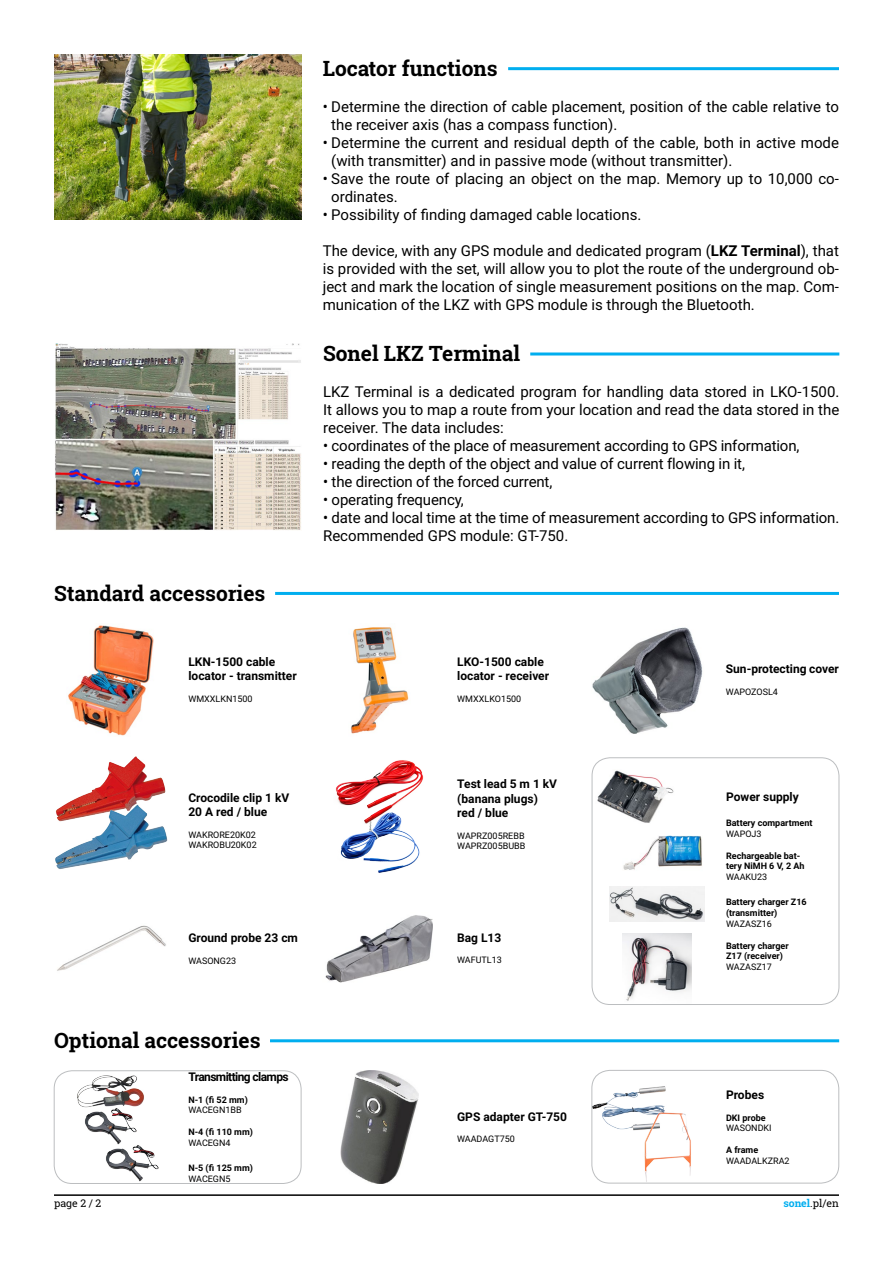
<style>
.page{position:relative;width:893px;height:1263px;background:#fff}
.page>*{position:absolute;margin:0;border:0;box-sizing:border-box;transform-origin:0 0}
.t1{font:700 21px "Roboto Slab";color:#000}
.t2{font:15px/18px "Roboto";color:#000}
.t3{font:700 12px/14.4px "Roboto";color:#000}
.t4{font:700 12px "Roboto";letter-spacing:-.05em;color:#000}
.t5{font:10.5px "Roboto Slab";color:#000}
.t6{font:9px/10.8px "Roboto";color:#000}
.t7{font:700 9px/10.8px "Roboto";color:#000}
.s1{font-weight:700}
.s2{font-weight:700;color:#00aeef}
</style>
<div class="page">
<hr style="left:54px;top:1194px;width:785px;height:2px;background:#000">
<img style="left:54px;top:54px;width:247px;height:165px">
<hr style="left:508px;top:67px;width:331px;height:3px;background:#00aeef">
<img style="left:55px;top:343px;width:246px;height:187px">
<hr style="left:275px;top:592px;width:564px;height:3px;background:#00aeef">
<img style="left:66px;top:757px;width:100px;height:47px">
<img style="left:55px;top:804px;width:112px;height:65px">
<img style="left:623px;top:836px;width:79px;height:34px">
<img style="left:77px;top:1075px;width:67px;height:32px">
<img style="left:325px;top:915px;width:108px;height:68px">
<img style="left:592px;top:627px;width:111px;height:107px">
<img style="left:597px;top:770px;width:77px;height:53px">
<img style="left:57px;top:925px;width:109px;height:46px">
<img style="left:609px;top:887px;width:96px;height:35px">
<img style="left:622px;top:934px;width:69px;height:67px">
<img style="left:340px;top:825px;width:80px;height:48px">
<img style="left:335px;top:760px;width:89px;height:65px">
<img style="left:593px;top:1086px;width:73px;height:45px">
<img style="left:340px;top:1070px;width:79px;height:113px">
<img style="left:642px;top:1111px;width:49px;height:70px">
<div style="left:591px;top:1070px;width:248px;height:113px;border:1px solid #bcbec0;border-radius:18px"></div>
<hr style="left:270px;top:1039px;width:569px;height:3px;background:#00aeef">
<div style="left:592px;top:757px;width:247px;height:248px;border:1px solid #bcbec0;border-radius:18px"></div>
<img style="left:68px;top:625px;width:86px;height:111px">
<img style="left:350px;top:627px;width:59px;height:107px">
<hr style="left:530px;top:352px;width:309px;height:3px;background:#00aeef">
<img style="left:84px;top:1107px;width:53px;height:37px">
<img style="left:106px;top:1144px;width:52px;height:37px">
<div style="left:54px;top:1070px;width:247px;height:114px;border:1px solid #bcbec0;border-radius:18px"></div>
<h1 class="t1" style="left:54px;top:579px;width:213px">Standard accessories</h1>
<p class="t3" style="left:188px;top:654px;width:110px">LKN-1500 cable locator - transmitter</p>
<p class="t6" style="left:188px;top:693px;width:66px">WMXXLKN1500</p>
<h1 class="t1" style="left:323px;top:54px;width:176px">Locator functions</h1>
<p class="t2" style="left:331px;top:97px;width:509px;text-indent:-9px">• Determine the direction of cable placement, position of the cable relative to the receiver axis (has a compass function).</p>
<p class="t2" style="left:331px;top:133px;width:509px;text-indent:-9px">• Determine the current and residual depth of the cable, both in active mode (with transmitter) and in passive mode (without transmitter).</p>
<p class="t2" style="left:331px;top:169px;width:509px;text-indent:-9px">• Save the route of placing an object on the map. Memory up to 10,000 co&shy;ordinates.</p>
<p class="t2" style="left:323px;top:205px;width:320px">• Possibility of finding damaged cable locations.</p>
<p class="t2" style="left:323px;top:241px;width:518px;text-align:justify">The device, with any GPS module and dedicated program (<span class="s1">LKZ Terminal</span>), that is provided with the set, will allow you to plot the route of the underground ob&shy;ject and mark the location of single measurement positions on the map. Com&shy;munication of the LKZ with GPS module is through the Bluetooth.</p>
<h1 class="t1" style="left:323px;top:339px;width:198px">Sonel LKZ Terminal</h1>
<p class="t2" style="left:323px;top:382px;width:518px;text-align:justify">LKZ Terminal is a dedicated program for handling data stored in LKO-1500.<br>It allows you to map a route from your location and read the data stored in the receiver. The data includes:</p>
<p class="t2" style="left:323px;top:436px;width:478px">• coordinates of the place of measurement according to GPS information,</p>
<p class="t2" style="left:323px;top:454px;width:423px">• reading the depth of the object and value of current flowing in it,</p>
<p class="t2" style="left:323px;top:472px;width:231px">• the direction of the forced current,</p>
<p class="t2" style="left:323px;top:490px;width:142px">• operating frequency,</p>
<p class="t2" style="left:323px;top:508px;width:518px">• date and local time at the time of measurement according to GPS information.<br>Recommended GPS module: GT-750.</p>
<p class="t3" style="left:457px;top:654px;width:93px">LKO-1500 cable locator - receiver</p>
<p class="t6" style="left:457px;top:693px;width:65px">WMXXLKO1500</p>
<p class="t3" style="left:726px;top:661px;width:115px">Sun-protecting cover</p>
<p class="t6" style="left:726px;top:686px;width:54px">WAPOZOSL4</p>
<p class="t3" style="left:188px;top:790px;width:102px">Crocodile clip 1 kV<br>20 A red / blue</p>
<p class="t6" style="left:188px;top:829px;width:70px">WAKRORE20K02<br>WAKROBU20K02</p>
<p class="t3" style="left:188px;top:930px;width:111px">Ground probe 23 cm</p>
<p class="t6" style="left:188px;top:955px;width:49px">WASONG23</p>
<h1 class="t1" style="left:54px;top:1026px;width:208px">Optional accessories</h1>
<p class="t4" style="left:188px;top:1068px;width:102px">Transmitting clamps</p>
<p class="t7" style="left:188px;top:1094px;width:61px">N-1 (fi 52 mm)</p>
<p class="t6" style="left:188px;top:1104px;width:55px">WACEGN1BB</p>
<p class="t7" style="left:188px;top:1126px;width:66px">N-4 (fi 110 mm)</p>
<p class="t6" style="left:188px;top:1137px;width:44px">WACEGN4</p>
<p class="t7" style="left:188px;top:1162px;width:66px">N-5 (fi 125 mm)</p>
<p class="t6" style="left:188px;top:1173px;width:44px">WACEGN5</p>
<p class="t3" style="left:457px;top:776px;width:101px">Test lead 5 m 1 kV (banana plugs) red / blue</p>
<p class="t6" style="left:457px;top:830px;width:70px">WAPRZ005REBB<br>WAPRZ005BUBB</p>
<p class="t3" style="left:457px;top:930px;width:46px">Bag L13</p>
<p class="t6" style="left:457px;top:954px;width:46px">WAFUTL13</p>
<p class="t3" style="left:457px;top:1109px;width:111px">GPS adapter GT-750</p>
<p class="t6" style="left:457px;top:1133px;width:59px">WAADAGT750</p>
<p class="t3" style="left:726px;top:789px;width:74px">Power supply</p>
<p class="t7" style="left:726px;top:817px;width:88px">Battery compartment</p>
<p class="t6" style="left:726px;top:828px;width:37px">WAPOJ3</p>
<p class="t7" style="left:726px;top:849px;width:80px">Rechargeable bat&shy;tery NiMH 6 V, 2 Ah</p>
<p class="t6" style="left:726px;top:871px;width:43px">WAAKU23</p>
<p class="t7" style="left:726px;top:896px;width:82px">Battery charger Z16 (transmitter)</p>
<p class="t6" style="left:726px;top:918px;width:47px">WAZASZ16</p>
<p class="t7" style="left:726px;top:939px;width:64px">Battery charger<br>Z17 (receiver)</p>
<p class="t6" style="left:726px;top:961px;width:47px">WAZASZ17</p>
<p class="t3" style="left:726px;top:1087px;width:40px">Probes</p>
<p class="t7" style="left:726px;top:1112px;width:41px">DKI probe</p>
<p class="t6" style="left:726px;top:1122px;width:47px">WASONDKI</p>
<p class="t7" style="left:726px;top:1144px;width:34px">A frame</p>
<p class="t6" style="left:726px;top:1155px;width:65px">WAADALKZRA2</p>
<p class="t5" style="left:54px;top:1196px;width:49px">page 2 / 2</p>
<p class="t5" style="left:783px;top:1196px;width:57px"><span class="s2">sonel</span>.pl/en</p>
</div>
